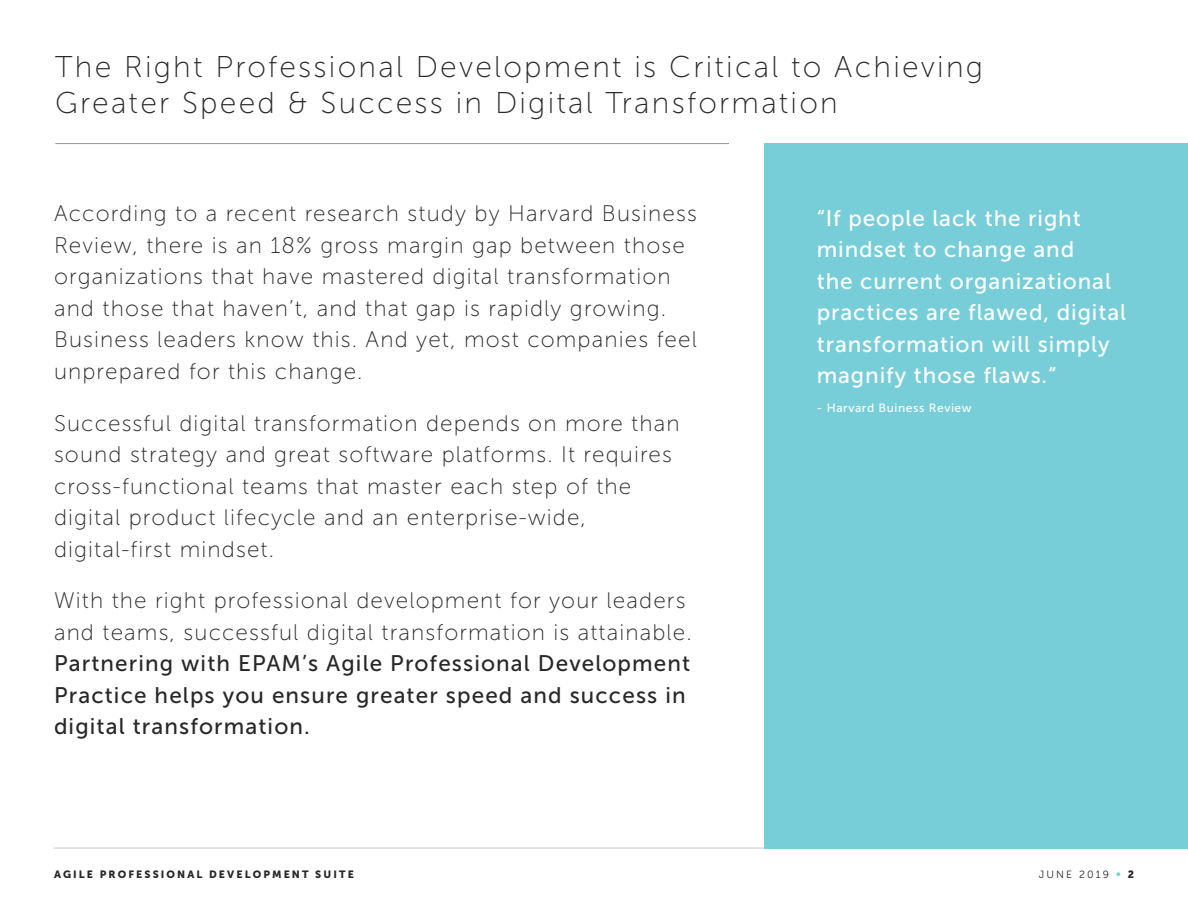
<style>
.page{position:relative;width:1188px;height:918px;background:#fff}
.page>*{position:absolute;margin:0;border:0;box-sizing:border-box;transform-origin:0 0}
.t1{font:30px/36px "Museo Sans 100";letter-spacing:.075em;color:#292829}
.t2{font:22.5px/31.5px "Museo Sans 100";letter-spacing:.05em;color:#292829}
.t3{font:22.5px/31.5px "Museo Sans 500";letter-spacing:.04em;color:#fff}
.t4{font:22.5px/31.5px "Museo Sans 500";letter-spacing:.05em;color:#292829}
.t5{font:12px "Museo Sans 500";letter-spacing:.05em;color:#fff}
.t6{font:10.5px "Museo Sans 900";letter-spacing:.2em;color:#292829}
.t7{font:10.5px "Museo Sans 300";letter-spacing:.2em;color:#292829}
.s1{font-family:"Museo Sans 900";color:#7dd0da}
.s2{font-family:"Museo Sans 900"}
</style>
<div class="page">
<hr style="left:54px;top:848px;width:1080px;height:1px;background:#c7c8ca">
<div style="left:764px;top:144px;width:424px;height:705px;background:#77ced8"></div>
<hr style="left:55px;top:143px;width:674px;height:1px;background:#939598">
<h1 class="t1" style="left:55px;top:49px;width:929px">The Right Professional Development is Critical to Achieving<br>Greater Speed &amp; Success in Digital Transformation</h1>
<p class="t2" style="left:54px;top:198px;width:644px">According to a recent research study by Harvard Business Review, there is an 18% gross margin gap between those organizations that have mastered digital transformation and those that haven’t, and that gap is rapidly growing.<br>Business leaders know this. And yet, most companies feel unprepared for this change.</p>
<p class="t2" style="left:54px;top:407px;width:627px">Successful digital transformation depends on more than sound strategy and great software platforms. It requires cross-functional teams that master each step of the digital product lifecycle and an enterprise-wide, digital-first mindset.</p>
<p class="t2" style="left:54px;top:585px;width:639px">With the right professional development for your leaders and teams, successful digital transformation is attainable.</p>
<p class="t4" style="left:54px;top:648px;width:638px">Partnering with EPAM’s Agile Professional Development<br>Practice helps you ensure greater speed and success in digital transformation.</p>
<p class="t3" style="left:817px;top:202px;width:311px">“If people lack the right mindset to change and<br>the current organizational practices are flawed, digital transformation will simply magnify those flaws.“</p>
<p class="t5" style="left:817px;top:402px;width:156px">- Harvard Buiness Review</p>
<p class="t6" style="left:54px;top:868px;width:301px">AGILE PROFESSIONAL DEVELOPMENT SUITE</p>
<p class="t7" style="left:1039px;top:869px;width:97px">JUNE 2019 <span class="s1">•</span> <span class="s2">2</span></p>
</div>
